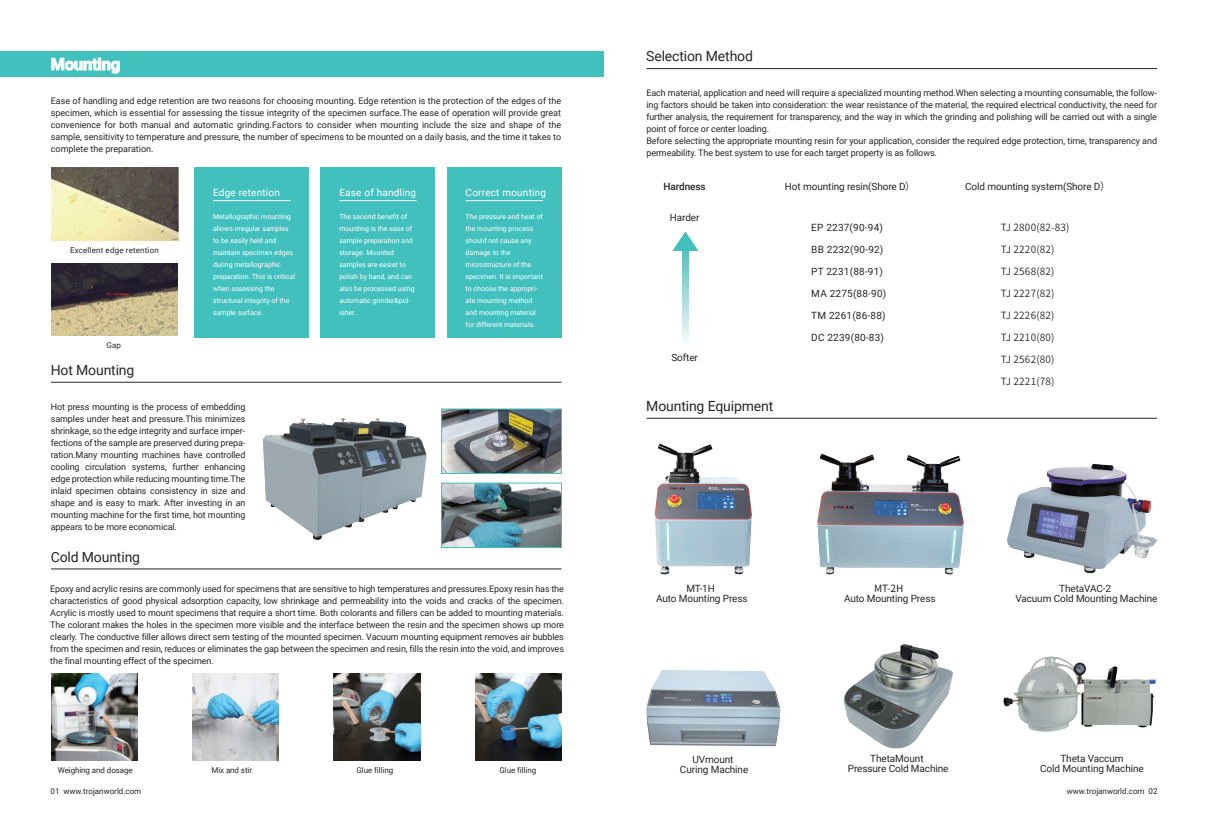
<style>
.page{position:relative;width:1208px;height:825px;background:#fff}
.page>*{position:absolute;margin:0;border:0;box-sizing:border-box;transform-origin:0 0}
.t1{font:700 16.5px "Roboto";letter-spacing:-.01em;color:#fff}
.t2{font:14px "Roboto";letter-spacing:-.01em;color:#232726}
.t3{font:10px/10px "Roboto";letter-spacing:-.01em;color:#232727;text-align:center}
.t4{font:10px "Source Han Sans CN";letter-spacing:.02em;color:#232727}
.t5{font:10px "Roboto";letter-spacing:.02em;color:#232727}
.t6{font:10px "Roboto";letter-spacing:.02em;color:#fff}
.t7{font:500 10px "Roboto";letter-spacing:-.01em;color:#232727}
.t8{font:10px "Source Han Sans CN";color:#232727}
.t9{font:9px/12px "Roboto";letter-spacing:-.01em;color:#232726;text-align:justify}
.t10{font:8px "Roboto";color:#232727}
.t11{font:8px "Roboto";letter-spacing:.02em;color:#232727}
.t12{font:7px/12px "Roboto";color:#fff}
.s1{font-family:"Source Han Sans CN"}
</style>
<div class="page">
<hr style="left:51px;top:382px;width:510px;height:1px;background:#232727">
<hr style="left:646px;top:68px;width:511px;height:1px;background:#232727">
<hr style="left:646px;top:418px;width:511px;height:1px;background:#232727">
<hr style="left:51px;top:569px;width:510px;height:1px;background:#232727">
<div style="left:0;top:51px;width:604px;height:25px;background:#42c0bd"></div>
<svg style="left:51px;top:57px;width:69px;height:17px"></svg>
<img style="left:51px;top:263px;width:127px;height:72px">
<div style="left:194px;top:167px;width:115px;height:171px;background:#42c0bd"></div>
<hr style="left:213px;top:200px;width:77px;height:1px;background:#fff">
<div style="left:321px;top:167px;width:114px;height:171px;background:#42c0bd"></div>
<hr style="left:339px;top:200px;width:77px;height:1px;background:#fff">
<div style="left:447px;top:167px;width:114px;height:171px;background:#42c0bd"></div>
<hr style="left:465px;top:200px;width:78px;height:1px;background:#fff">
<img style="left:262px;top:418px;width:165px;height:122px">
<img style="left:443px;top:485px;width:117px;height:61px">
<div style="left:441px;top:483px;width:121px;height:65px;border:1px solid #45c0bc"></div>
<img style="left:51px;top:674px;width:86px;height:86px">
<img style="left:192px;top:674px;width:87px;height:86px">
<img style="left:334px;top:674px;width:86px;height:86px">
<img style="left:475px;top:674px;width:86px;height:86px">
<svg style="left:683px;top:251px;width:5px;height:92px"></svg>
<svg style="left:672px;top:231px;width:26px;height:20px"></svg>
<img style="left:843px;top:644px;width:110px;height:105px">
<img style="left:51px;top:167px;width:127px;height:73px">
<img style="left:654px;top:443px;width:98px;height:132px">
<img style="left:817px;top:453px;width:147px;height:122px">
<img style="left:646px;top:670px;width:135px;height:77px">
<img style="left:443px;top:410px;width:117px;height:62px">
<div style="left:441px;top:408px;width:121px;height:66px;border:1px solid #45c0bc"></div>
<img style="left:1007px;top:463px;width:151px;height:111px">
<img style="left:1003px;top:656px;width:153px;height:76px">
<h1 class="t1" style="left:50px;top:53px;width:71px">Mounting</h1>
<p class="t9" style="left:51px;top:94px;width:512px">Ease of handling and edge retention are two reasons for choosing mounting. Edge retention is the protection of the edges of the specimen, which is essential for assessing the tissue integrity of the specimen surface.The ease of operation will provide great convenience for both manual and automatic grinding.Factors to consider when mounting include the size and shape of the sample, sensitivity to temperature and pressure, the number of specimens to be mounted on a daily basis, and the time it takes to complete the preparation.</p>
<p class="t11" style="left:70px;top:244px;width:90px">Excellent edge retention</p>
<p class="t10" style="left:106px;top:340px;width:16px">Gap</p>
<h2 class="t2" style="left:51px;top:360px;width:85px">Hot Mounting</h2>
<p class="t6" style="left:213px;top:185px;width:68px">Edge retention</p>
<p class="t12" style="left:213px;top:210px;width:84px">Metallographic mounting allows irregular samples to be easily held and maintain specimen edges during metallographic preparation. This is critical when assessing the structural integrity of the sample surface.</p>
<p class="t9" style="left:51px;top:400px;width:196px">Hot press mounting is the process of embedding samples under heat and pressure.This minimizes shrinkage, so the edge integrity and surface imper&shy;fections of the sample are preserved during prepa&shy;ration.Many mounting machines have controlled cooling circulation systems, further enhancing edge protection while reducing mounting time.The inlaid specimen obtains consistency in size and shape and is easy to mark. After investing in an mounting machine for the first time, hot mounting appears to be more economical.</p>
<h2 class="t2" style="left:51px;top:547px;width:91px">Cold Mounting</h2>
<p class="t6" style="left:339px;top:185px;width:78px">Ease of handling</p>
<p class="t12" style="left:339px;top:210px;width:77px">The second benefit of mounting is the ease of sample preparation and storage. Mounted samples are easier to polish by hand, and can also be processed using automatic grinder&amp;pol&shy;isher.</p>
<p class="t6" style="left:465px;top:185px;width:82px">Correct mounting</p>
<p class="t12" style="left:465px;top:210px;width:79px">The pressure and heat of the mounting process should not cause any damage to the microstructure of the specimen. It is important to choose the appropri&shy;ate mounting method and mounting material for different materials.</p>
<p class="t9" style="left:50px;top:582px;width:515px">Epoxy and acrylic resins are commonly used for specimens that are sensitive to high temperatures and pressures.Epoxy resin has the characteristics of good physical adsorption capacity, low shrinkage and permeability into the voids and cracks of the specimen.<br>Acrylic is mostly used to mount specimens that require a short time. Both colorants and fillers can be added to mounting materials.<br>The colorant makes the holes in the specimen more visible and the interface between the resin and the specimen shows up more clearly. The conductive filler allows direct sem testing of the mounted specimen. Vacuum mounting equipment removes air bubbles from the specimen and resin, reduces or eliminates the gap between the specimen and resin, fills the resin into the void, and improves the final mounting effect of the specimen.</p>
<p class="t10" style="left:58px;top:765px;width:76px">Weighing and dosage</p>
<p class="t10" style="left:211px;top:765px;width:42px">Mix and stir</p>
<p class="t10" style="left:356px;top:765px;width:38px">Glue filling</p>
<p class="t10" style="left:499px;top:765px;width:38px">Glue filling</p>
<h2 class="t2" style="left:646px;top:46px;width:108px">Selection Method</h2>
<p class="t9" style="left:646px;top:87px;width:512px;text-align:left">Each material, application and need will require a specialized mounting method.When selecting a mounting consumable, the follow&shy;ing factors should be taken into consideration: the wear resistance of the material, the required electrical conductivity, the need for further analysis, the requirement for transparency, and the way in which the grinding and polishing will be carried out with a single point of force or center loading.<br>Before selecting the appropriate mounting resin for your application, consider the required edge protection, time, transparency and permeability. The best system to use for each target property is as follows.</p>
<p class="t7" style="left:663px;top:179px;width:44px">Hardness</p>
<p class="t3" style="left:670px;top:212px;width:31px">Harder</p>
<p class="t3" style="left:671px;top:352px;width:28px">Softer</p>
<h2 class="t2" style="left:646px;top:396px;width:129px">Mounting Equipment</h2>
<p class="t3" style="left:785px;top:181px;width:132px">Hot mounting resin(Shore D<span class="s1">）</span></p>
<p class="t3" style="left:965px;top:181px;width:146px">Cold mounting system(Shore D<span class="s1">）</span></p>
<p class="t5" style="left:811px;top:220px;width:73px">EP 2237(90-94)</p>
<p class="t5" style="left:811px;top:242px;width:74px">BB 2232(90-92)</p>
<p class="t5" style="left:811px;top:264px;width:73px">PT 2231(88-91)</p>
<p class="t5" style="left:811px;top:286px;width:77px">MA 2275(88-90)</p>
<p class="t5" style="left:811px;top:308px;width:76px">TM 2261(86-88)</p>
<p class="t5" style="left:811px;top:330px;width:74px">DC 2239(80-83)</p>
<p class="t4" style="left:1001px;top:221px;width:70px">TJ 2800(82-83)</p>
<p class="t4" style="left:1001px;top:243px;width:55px">TJ 2220(82)</p>
<p class="t4" style="left:1001px;top:265px;width:55px">TJ 2568(82)</p>
<p class="t4" style="left:1001px;top:287px;width:55px">TJ 2227(82)</p>
<p class="t4" style="left:1001px;top:309px;width:55px">TJ 2226(82)</p>
<p class="t4" style="left:1001px;top:331px;width:55px">TJ 2210(80)</p>
<p class="t4" style="left:1001px;top:353px;width:55px">TJ 2562(80)</p>
<p class="t4" style="left:1001px;top:375px;width:55px">TJ 2221(78)</p>
<p class="t8" style="left:874px;top:582px;width:31px">MT-2H</p>
<p class="t3" style="left:844px;top:593px;width:93px">Auto Mounting Press</p>
<p class="t3" style="left:656px;top:583px;width:93px">MT-1H<br>Auto Mounting Press</p>
<p class="t3" style="left:1015px;top:583px;width:144px">ThetaVAC-2<br>Vacuum Cold Mounting Machine</p>
<p class="t3" style="left:680px;top:754px;width:70px">UVmount<br>Curing Machine</p>
<p class="t3" style="left:847px;top:753px;width:102px">ThetaMount<br>Pressure Cold Machine</p>
<p class="t3" style="left:1040px;top:753px;width:105px">Theta Vaccum<br>Cold Mounting Machine</p>
<p class="t10" style="left:51px;top:786px;width:92px">01 www.trojanworld.com</p>
<p class="t10" style="left:1066px;top:786px;width:92px">www.trojanworld.com 02</p>
</div>
